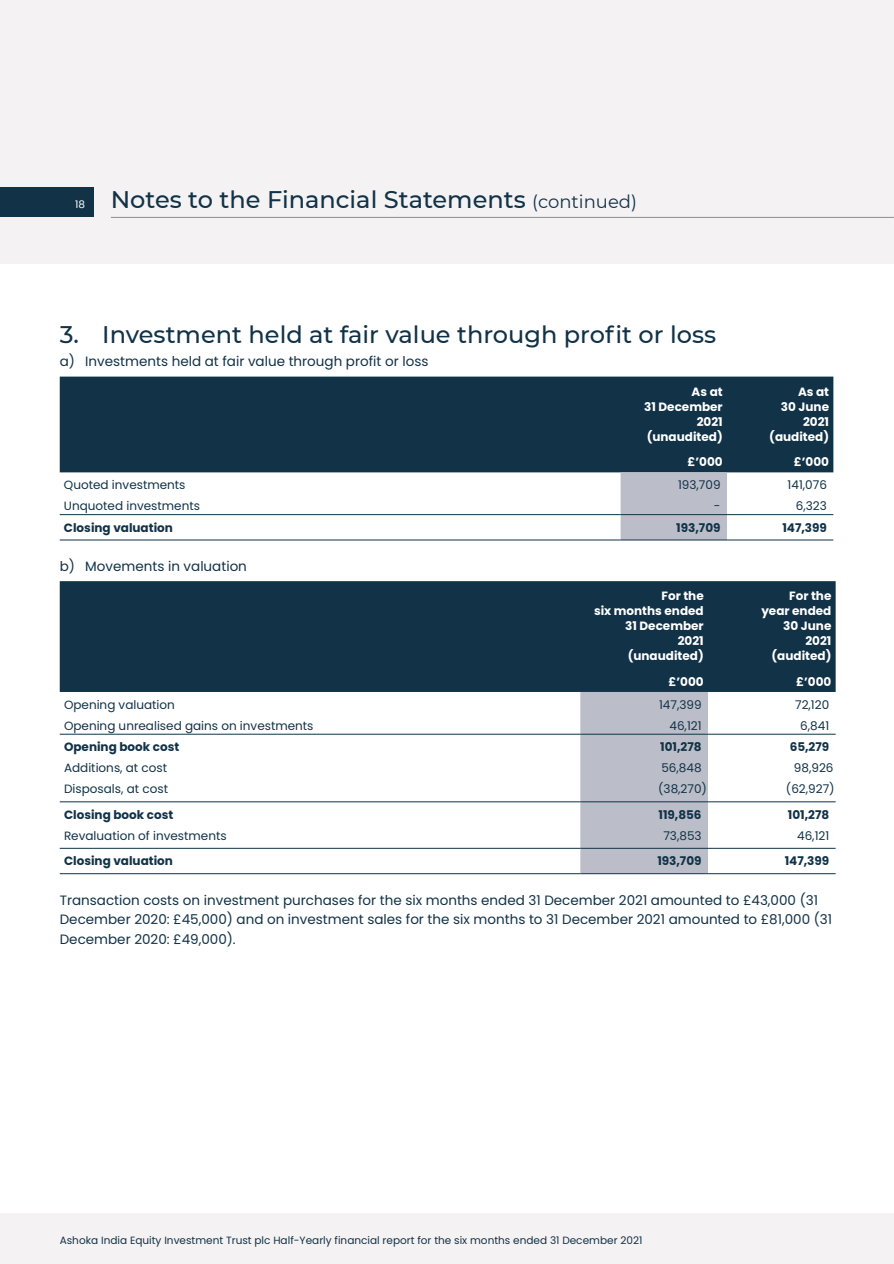
<style>
.page{position:relative;width:894px;height:1264px;background:#fff}
.page>*{position:absolute;margin:0;border:0;box-sizing:border-box;transform-origin:0 0}
.t1{font:500 24px "Montserrat";color:#113247}
.t2{font:13.5px/19.5px "Poppins";color:#113247}
.t3{font:12px "Poppins";color:#113247}
.t4{font:700 12px/15px "Poppins";color:#fff;text-align:right}
.t5{font:700 12px "Poppins";color:#113247}
.t6{font:10.5px "Poppins";color:#113247}
.t7{font:10.5px "Poppins";color:#fff}
.s1{font-weight:400;font-size:18px}
</style>
<div class="page">
<div style="left:0;top:0;width:893px;height:264px;background:#f5f2f3"></div>
<hr style="left:893px;top:0;width:1px;height:264px;background:#f5f2f3">
<div style="left:0;top:1212px;width:893px;height:51px;background:#f5f2f3"></div>
<hr style="left:893px;top:1212px;width:1px;height:51px;background:#f5f2f3">
<hr style="left:111px;top:217px;width:782px;height:1px;background:#8b8c8e">
<div style="left:0;top:187px;width:94px;height:30px;background:#113247"></div>
<div style="left:60px;top:376px;width:773px;height:96px;background:#113247"></div>
<div style="left:620px;top:472px;width:106px;height:67px;background:#bbbec8"></div>
<hr style="left:60px;top:539px;width:560px;height:1px;background:#113247">
<hr style="left:620px;top:539px;width:106px;height:1px;background:#113247">
<hr style="left:726px;top:539px;width:107px;height:1px;background:#113247">
<hr style="left:60px;top:514px;width:560px;height:1px;background:#113247">
<hr style="left:620px;top:514px;width:106px;height:1px;background:#113247">
<hr style="left:726px;top:514px;width:107px;height:1px;background:#113247">
<div style="left:60px;top:581px;width:775px;height:110px;background:#113247"></div>
<div style="left:580px;top:691px;width:127px;height:182px;background:#bbbec8"></div>
<hr style="left:60px;top:847px;width:520px;height:1px;background:#113247">
<hr style="left:580px;top:847px;width:127px;height:1px;background:#113247">
<hr style="left:707px;top:847px;width:128px;height:1px;background:#113247">
<hr style="left:60px;top:873px;width:520px;height:1px;background:#113247">
<hr style="left:580px;top:873px;width:127px;height:1px;background:#113247">
<hr style="left:707px;top:873px;width:128px;height:1px;background:#113247">
<hr style="left:60px;top:733px;width:520px;height:1px;background:#113247">
<hr style="left:580px;top:733px;width:127px;height:1px;background:#113247">
<hr style="left:707px;top:733px;width:128px;height:1px;background:#113247">
<hr style="left:60px;top:801px;width:520px;height:1px;background:#113247">
<hr style="left:580px;top:801px;width:127px;height:1px;background:#113247">
<hr style="left:707px;top:801px;width:128px;height:1px;background:#113247">
<p class="t7" style="left:75px;top:198px;width:11px">18</p>
<h1 class="t1" style="left:111px;top:182px;width:527px">Notes to the Financial Statements <span class="s1">(continued)</span></h1>
<h1 class="t1" style="left:60px;top:317px;width:657px">3. Investment held at fair value through profit or loss</h1>
<p class="t2" style="left:60px;top:352px;width:370px">a) Investments held at fair value through profit or loss</p>
<p class="t4" style="left:644px;top:384px;width:80px">As at<br>31 December<br>2021 (unaudited)</p>
<p class="t4" style="left:769px;top:384px;width:61px">As at<br>30 June<br>2021 (audited)</p>
<p class="t4" style="left:687px;top:454px;width:37px">£’000</p>
<p class="t4" style="left:793px;top:454px;width:37px">£’000</p>
<p class="t3" style="left:64px;top:478px;width:123px">Quoted investments</p>
<p class="t3" style="left:678px;top:478px;width:44px">193,709</p>
<p class="t3" style="left:787px;top:478px;width:41px">141,076</p>
<p class="t3" style="left:64px;top:499px;width:137px">Unquoted investments</p>
<p class="t3" style="left:713px;top:499px;width:8px">-</p>
<p class="t3" style="left:795px;top:499px;width:33px">6,323</p>
<p class="t5" style="left:64px;top:520px;width:110px">Closing valuation</p>
<p class="t5" style="left:676px;top:520px;width:46px">193,709</p>
<p class="t5" style="left:782px;top:520px;width:46px">147,399</p>
<p class="t2" style="left:60px;top:556px;width:189px">b) Movements in valuation</p>
<p class="t4" style="left:594px;top:588px;width:111px">For the<br>six months ended<br>31 December<br>2021<br>(unaudited)</p>
<p class="t4" style="left:761px;top:588px;width:71px">For the year ended<br>30 June<br>2021 (audited)</p>
<p class="t4" style="left:668px;top:673px;width:37px">£’000</p>
<p class="t4" style="left:796px;top:673px;width:37px">£’000</p>
<p class="t3" style="left:64px;top:697px;width:112px">Opening valuation</p>
<p class="t3" style="left:659px;top:697px;width:44px">147,399</p>
<p class="t3" style="left:795px;top:697px;width:36px">72,120</p>
<p class="t3" style="left:64px;top:718px;width:251px">Opening unrealised gains on investments</p>
<p class="t3" style="left:669px;top:718px;width:34px">46,121</p>
<p class="t3" style="left:800px;top:718px;width:30px">6,841</p>
<p class="t5" style="left:64px;top:739px;width:117px">Opening book cost</p>
<p class="t5" style="left:660px;top:739px;width:43px">101,278</p>
<p class="t5" style="left:789px;top:739px;width:41px">65,279</p>
<p class="t3" style="left:64px;top:760px;width:105px">Additions, at cost</p>
<p class="t3" style="left:661px;top:760px;width:42px">56,848</p>
<p class="t3" style="left:793px;top:760px;width:41px">98,926</p>
<p class="t3" style="left:64px;top:782px;width:105px">Disposals, at cost</p>
<p class="t3" style="left:658px;top:782px;width:50px">(38,270)</p>
<p class="t3" style="left:785px;top:782px;width:50px">(62,927)</p>
<p class="t5" style="left:64px;top:807px;width:111px">Closing book cost</p>
<p class="t5" style="left:658px;top:807px;width:45px">119,856</p>
<p class="t5" style="left:787px;top:807px;width:43px">101,278</p>
<p class="t3" style="left:64px;top:828px;width:164px">Revaluation of investments</p>
<p class="t3" style="left:663px;top:828px;width:40px">73,853</p>
<p class="t3" style="left:796px;top:828px;width:34px">46,121</p>
<p class="t5" style="left:64px;top:853px;width:110px">Closing valuation</p>
<p class="t5" style="left:657px;top:853px;width:46px">193,709</p>
<p class="t5" style="left:784px;top:853px;width:46px">147,399</p>
<p class="t2" style="left:60px;top:889px;width:773px">Transaction costs on investment purchases for the six months ended 31 December 2021 amounted to £43,000 (31<br>December 2020: £45,000) and on investment sales for the six months to 31 December 2021 amounted to £81,000 (31<br>December 2020: £49,000).</p>
<p class="t6" style="left:60px;top:1233px;width:584px">Ashoka India Equity Investment Trust plc Half-Yearly financial report for the six months ended 31 December 2021</p>
</div>
